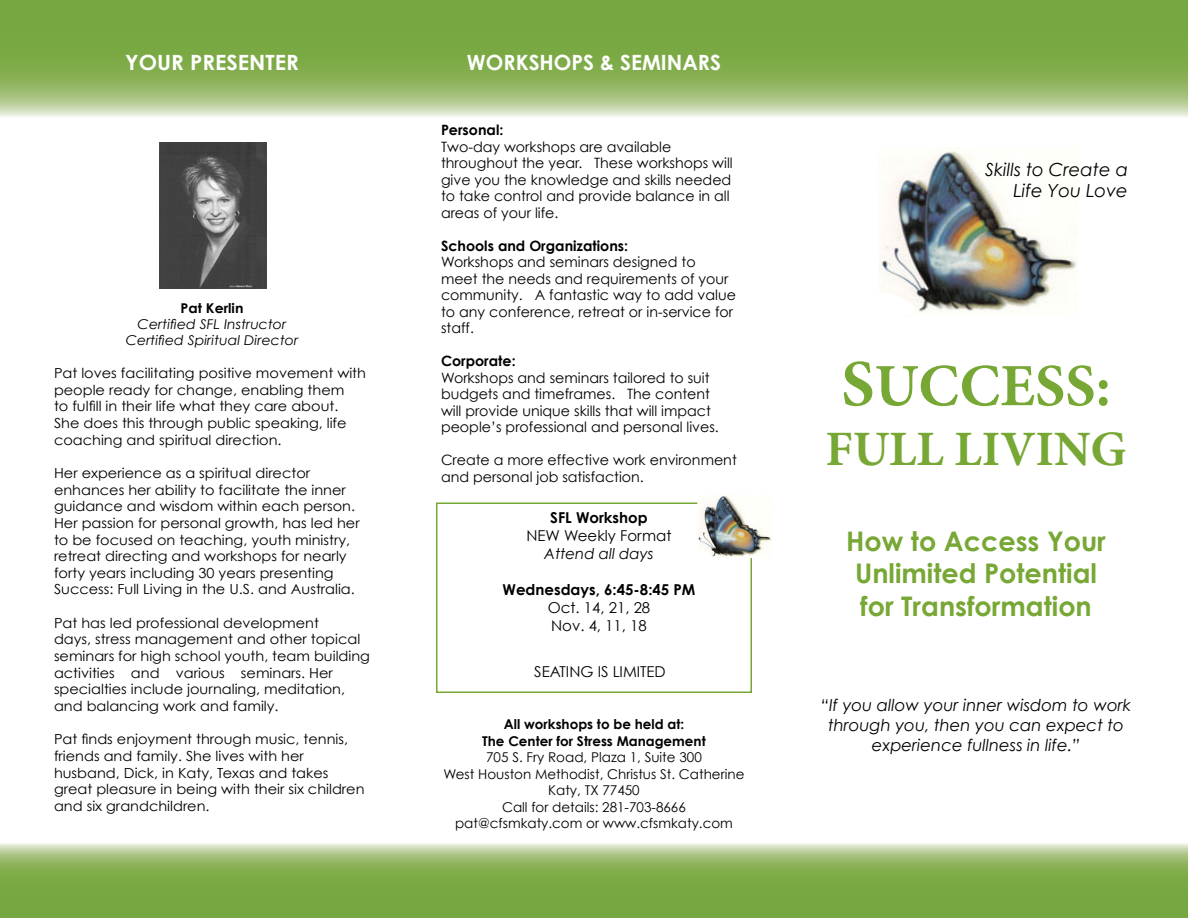
<style>
.page{position:relative;width:1188px;height:918px;background:#fff}
.page>*{position:absolute;margin:0;border:0;box-sizing:border-box;transform-origin:0 0}
.t1{font:700 60px "Minion Pro";color:#77a734}
.t2{font:700 49.5px "Minion Pro";color:#77a734}
.t3{font:700 27px/32.4px "Century Gothic";color:#77a734;text-align:center}
.t4{font:700 21px "Century Gothic";color:#fff}
.t5{font:700 21px "Century Gothic";color:#fff;scale:1.05 1}
.t6{font:italic 18px/21.6px "Century Gothic";color:#000;text-align:right}
.t7{font:italic 16.5px/19.8px "Century Gothic";color:#000;text-align:center}
.t8{font:15px/18px "Century Gothic";color:#000;text-align:center}
.t9{font:700 15px "Century Gothic";color:#000}
.t10{font:14.25px/16.5px "Century Gothic";color:#000}
.t11{font:700 14.25px "Century Gothic";color:#000}
.t12{font:13.8px/16.6px "Century Gothic";color:#000;scale:1.05 1}
.t13{font:13.5px "Century Gothic";color:#000}
.t14{font:700 13.5px "Century Gothic";color:#000}
.t15{font:italic 13.5px/16.2px "Century Gothic";color:#000;text-align:center;scale:1.05 1}
.t16{font:700 13.5px "Century Gothic";color:#000;scale:1.05 1}
.s1{font-style:italic}
.s2{font-size:66px}
</style>
<div class="page">
<svg style="left:0;top:0;width:1188px;height:117px;background:#8cb35c"></svg>
<img style="left:879px;top:147px;width:199px;height:170px">
<div style="left:436px;top:502px;width:316px;height:191px;border:2px solid #77a734"></div>
<img style="left:697px;top:495px;width:74px;height:64px">
<img style="left:159px;top:142px;width:108px;height:146px">
<svg style="left:0;top:843px;width:1188px;height:75px;background:#8bb35c"></svg>
<p class="t5" style="left:125px;top:49px;width:167px">YOUR PRESENTER</p>
<p class="t16" style="left:181px;top:299px;width:61px">Pat Kerlin</p>
<p class="t15" style="left:126px;top:316px;width:166px">Certified SFL Instructor<br>Certified Spiritual Director</p>
<p class="t12" style="left:54px;top:364px;width:299px">Pat loves facilitating positive movement with people ready for change, enabling them<br>to fulfill in their life what they care about.<br>She does this through public speaking, life coaching and spiritual direction.</p>
<p class="t12" style="left:54px;top:464px;width:293px">Her experience as a spiritual director enhances her ability to facilitate the inner guidance and wisdom within each person.<br>Her passion for personal growth, has led her to be focused on teaching, youth ministry, retreat directing and workshops for nearly forty years including 30 years presenting Success: Full Living in the U.S. and Australia.</p>
<p class="t12" style="left:54px;top:614px;width:302px">Pat has led professional development<br>days, stress management and other topical seminars for high school youth, team building activities and various seminars. Her specialties include journaling, meditation, and balancing work and family.</p>
<p class="t12" style="left:54px;top:731px;width:297px">Pat finds enjoyment through music, tennis, friends and family. She lives with her husband, Dick, in Katy, Texas and takes great pleasure in being with their six children and six grandchildren.</p>
<p class="t4" style="left:467px;top:49px;width:256px">WORKSHOPS &amp; SEMINARS</p>
<p class="t11" style="left:441px;top:121px;width:64px">Personal:</p>
<p class="t10" style="left:441px;top:138px;width:293px">Two-day workshops are available throughout the year. These workshops will give you the knowledge and skills needed to take control and provide balance in all areas of your life.</p>
<p class="t11" style="left:441px;top:237px;width:189px">Schools and Organizations:</p>
<p class="t10" style="left:441px;top:254px;width:296px">Workshops and seminars designed to meet the needs and requirements of your community. A fantastic way to add value to any conference, retreat or in-service for staff.</p>
<p class="t11" style="left:441px;top:352px;width:76px">Corporate:</p>
<p class="t10" style="left:441px;top:369px;width:279px">Workshops and seminars tailored to suit budgets and timeframes. The content will provide unique skills that will impact people’s professional and personal lives.</p>
<p class="t10" style="left:441px;top:452px;width:297px">Create a more effective work environment and personal job satisfaction.</p>
<p class="t9" style="left:550px;top:508px;width:99px">SFL Workshop</p>
<p class="t8" style="left:526px;top:526px;width:147px">NEW Weekly Format<br><span class="s1">Attend all days</span></p>
<p class="t9" style="left:503px;top:580px;width:194px">Wednesdays, 6:45-8:45 PM</p>
<p class="t8" style="left:548px;top:598px;width:104px;text-align:left">Oct. 14, 21, 28<br>Nov. 4, 11, 18</p>
<p class="t8" style="left:534px;top:663px;width:133px">SEATING IS LIMITED</p>
<p class="t14" style="left:504px;top:716px;width:182px">All workshops to be held at:</p>
<p class="t14" style="left:482px;top:733px;width:225px">The Center for Stress Management</p>
<p class="t13" style="left:486px;top:749px;width:217px">705 S. Fry Road, Plaza 1, Suite 300</p>
<p class="t13" style="left:444px;top:766px;width:302px">West Houston Methodist, Christus St. Catherine</p>
<p class="t13" style="left:548px;top:782px;width:93px">Katy, TX 77450</p>
<p class="t13" style="left:502px;top:799px;width:185px">Call for details: 281-703-8666</p>
<p class="t13" style="left:455px;top:815px;width:279px">pat@cfsmkaty.com or www.cfsmkaty.com</p>
<p class="t6" style="left:985px;top:158px;width:144px">Skills to Create a<br>Life You Love</p>
<p class="t1" style="left:841px;top:344px;width:271px"><span class="s2">S</span>UCCESS:</p>
<p class="t2" style="left:826px;top:414px;width:302px">FULL LIVING</p>
<p class="t3" style="left:846px;top:524px;width:261px">How to Access Your<br>Unlimited Potential</p>
<p class="t3" style="left:860px;top:589px;width:233px">for Transformation</p>
<p class="t7" style="left:821px;top:695px;width:312px">“If you allow your inner wisdom to work through you, then you can expect to experience fullness in life.”</p>
</div>
